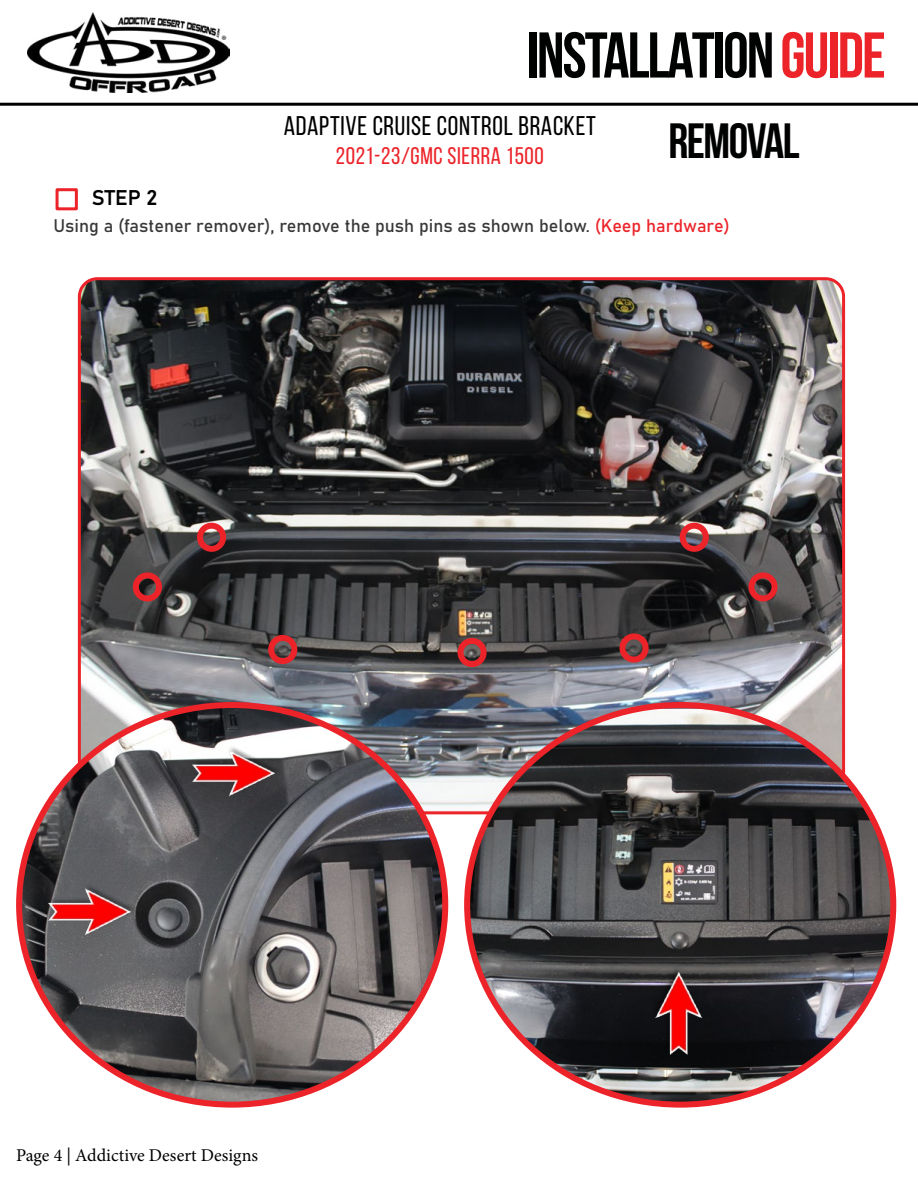
<style>
.page{position:relative;width:918px;height:1188px;background:#fff}
.page>*{position:absolute;margin:0;border:0;box-sizing:border-box;transform-origin:0 0}
.t1{font:700 64.5px "Bebas Neue";letter-spacing:-.03em;color:#000101}
.t2{font:700 49.5px "Bebas Neue";letter-spacing:-.03em;color:#000101}
.t3{font:27px "Bebas Neue";letter-spacing:.025em;color:#000}
.t4{font:24px "Bebas Neue";letter-spacing:.025em;color:#ec2329}
.t5{font:21px "Bahnschrift";color:#000}
.t6{font:18px "Bahnschrift";color:#383838}
.t7{font:18px "Minion Pro";color:#000}
.s1{color:#ec2329}
</style>
<div class="page">
<hr style="left:0;top:103px;width:918px;height:3px;background:#000">
<img style="left:27px;top:12px;width:203px;height:80px">
<div style="left:56px;top:188px;width:22px;height:22px;border:3px solid #ec2329"></div>
<img style="left:82px;top:281px;width:759px;height:526px">
<img style="left:19px;top:705px;width:426px;height:400px">
<img style="left:45px;top:881px;width:93px;height:56px">
<img style="left:467px;top:705px;width:426px;height:400px">
<div style="left:133px;top:572px;width:29px;height:30px;border:6px solid #ec2329;border-radius:50%"></div>
<div style="left:268px;top:635px;width:29px;height:29px;border:6px solid #ec2329;border-radius:50%"></div>
<div style="left:619px;top:633px;width:30px;height:30px;border:6px solid #ec2329;border-radius:50%"></div>
<div style="left:457px;top:638px;width:30px;height:29px;border:6px solid #ec2329;border-radius:50%"></div>
<div style="left:748px;top:572px;width:30px;height:30px;border:6px solid #ec2329;border-radius:50%"></div>
<div style="left:680px;top:523px;width:29px;height:29px;border:6px solid #ec2329;border-radius:50%"></div>
<div style="left:197px;top:523px;width:29px;height:29px;border:6px solid #ec2329;border-radius:50%"></div>
<img style="left:190px;top:743px;width:93px;height:56px">
<img style="left:648px;top:964px;width:56px;height:93px">
<h1 class="t1" style="left:527px;top:20px;width:361px">INSTALLATION<span class="s1">GUIDE</span></h1>
<h3 class="t3" style="left:284px;top:111px;width:314px">ADAPTIVE CRUISE CONTROL BRACKET</h3>
<h3 class="t4" style="left:336px;top:143px;width:209px">2021-23/GMC SIERRA 1500</h3>
<h2 class="t2" style="left:668px;top:114px;width:133px">REMOVAL</h2>
<p class="t5" style="left:92px;top:182px;width:67px">STEP 2</p>
<p class="t6" style="left:54px;top:212px;width:678px">Using a (fastener remover), remove the push pins as shown below. <span class="s1">(Keep hardware)</span></p>
<p class="t7" style="left:16px;top:1143px;width:243px">Page 4 | Addictive Desert Designs</p>
</div>
